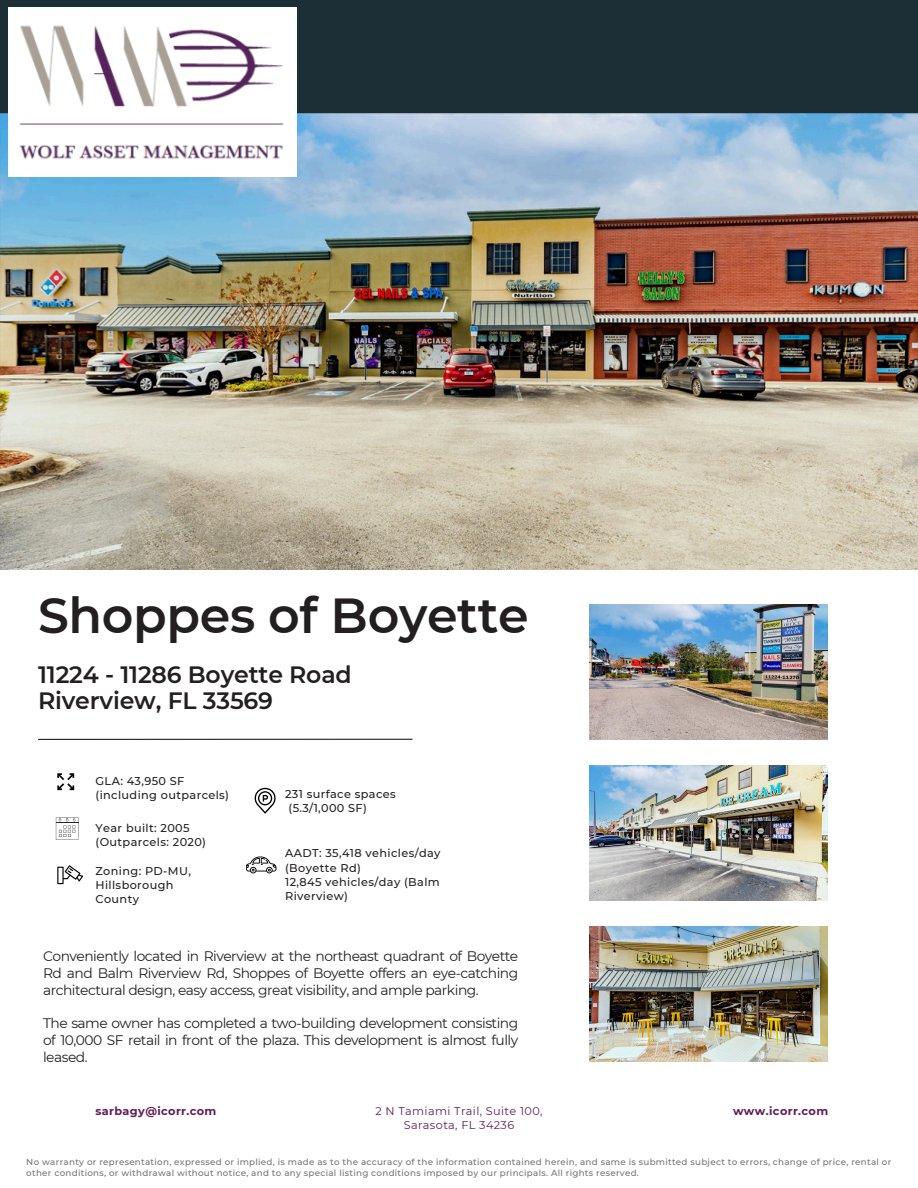
<style>
.page{position:relative;width:918px;height:1188px;background:#fff}
.page>*{position:absolute;margin:0;border:0;box-sizing:border-box;transform-origin:0 0}
.t1{font:600 49.05px "Montserrat";letter-spacing:-.005em;color:#231f20}
.t2{font:600 23.55px/25.8px "Montserrat";letter-spacing:-.005em;color:#231f20}
.t3{font:13.8px/16.8px "Montserrat";letter-spacing:-.035em;color:#231f20;text-align:justify}
.t4{font:500 11.25px/14.1px "Montserrat";letter-spacing:.035em;color:#231f20}
.t5{font:11.25px "Montserrat";letter-spacing:.035em;color:#631c59}
.t6{font:700 11.25px "Montserrat";letter-spacing:.035em;color:#631c59}
.t7{font:500 8.7px/10.9px "Montserrat";letter-spacing:.035em;color:#737373}
</style>
<div class="page">
<img style="left:0;top:113px;width:918px;height:457px">
<img style="left:589px;top:765px;width:239px;height:135px">
<hr style="left:38px;top:739px;width:375px;height:1px;background:#231f20">
<img style="left:589px;top:604px;width:239px;height:135px">
<svg style="left:57px;top:773px;width:17px;height:17px"></svg>
<svg style="left:57px;top:865px;width:26px;height:19px"></svg>
<div style="left:0;top:0;width:918px;height:113px;background:#1c2f36"></div>
<svg style="left:254px;top:788px;width:22px;height:26px"></svg>
<svg style="left:246px;top:857px;width:30px;height:16px"></svg>
<svg style="left:56px;top:817px;width:22px;height:23px"></svg>
<img style="left:589px;top:927px;width:239px;height:135px">
<img style="left:9px;top:7px;width:288px;height:169px">
<p class="t1" style="left:38px;top:585px;width:492px">Shoppes of Boyette</p>
<p class="t2" style="left:38px;top:662px;width:315px">11224 - 11286 Boyette Road<br>Riverview, FL 33569</p>
<p class="t4" style="left:96px;top:773px;width:135px">GLA: 43,950 SF (including outparcels)</p>
<h1 class="t4" style="left:96px;top:820px;width:112px">Year built: 2005 (Outparcels: 2020)</h1>
<h2 class="t4" style="left:96px;top:864px;width:97px">Zoning: PD-MU,<br>Hillsborough<br>County</h2>
<h4 class="t4" style="left:289px;top:787px;width:109px;text-indent:-3px">231 surface spaces (5.3/1,000 SF)</h4>
<h4 class="t4" style="left:285px;top:846px;width:157px">AADT: 35,418 vehicles/day (Boyette Rd)<br>12,845 vehicles/day (Balm<br>Riverview)</h4>
<p class="t3" style="left:43px;top:948px;width:477px">Conveniently located in Riverview at the northeast quadrant of Boyette Rd and Balm Riverview Rd, Shoppes of Boyette offers an eye-catching architectural design, easy access, great visibility, and ample parking.</p>
<h4 class="t3" style="left:43px;top:1015px;width:477px">The same owner has completed a two-building development consisting of 10,000 SF retail in front of the plaza. This development is almost fully leased.</h4>
<h4 class="t6" style="left:96px;top:1104px;width:122px">sarbagy@icorr.com</h4>
<p class="t5" style="left:375px;top:1104px;width:169px">2 N Tamiami Trail, Suite 100,</p>
<h4 class="t6" style="left:733px;top:1104px;width:97px">www.icorr.com</h4>
<p class="t5" style="left:404px;top:1119px;width:112px">Sarasota, FL 34236</p>
<h3 class="t7" style="left:26px;top:1156px;width:867px">No warranty or representation, expressed or implied, is made as to the accuracy of the information contained herein, and same is submitted subject to errors, change of price, rental or other conditions, or withdrawal without notice, and to any special listing conditions imposed by our principals. All rights reserved.</h3>
</div>
